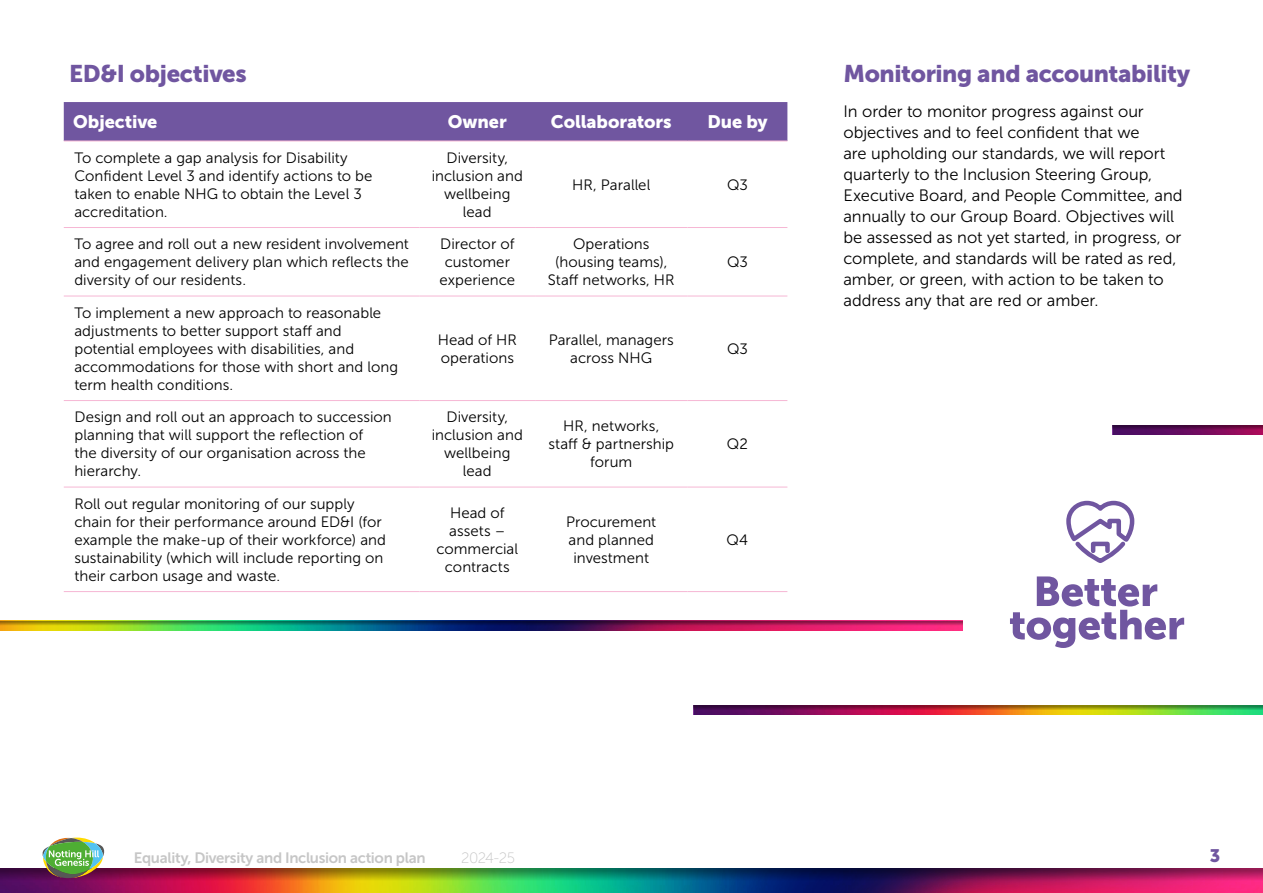
<style>
.page{position:relative;width:1263px;height:893px;background:#fff}
.page>*{position:absolute;margin:0;border:0;box-sizing:border-box;transform-origin:0 0}
.t1{font:24px "Museo Sans 900";letter-spacing:-.015em;color:#7056a0}
.t2{font:18px "Museo Sans 900";letter-spacing:-.005em;color:#fff}
.t3{font:18px "Museo Sans 900";color:#7056a0}
.t4{font:16.5px/21px "Museo Sans 300";color:#000}
.t5{font:15px/18px "Museo Sans 300";letter-spacing:.005em;color:#000;text-align:center}
.t6{font:15px "Museo Sans 700";letter-spacing:-.02em;color:#c6c6c6}
.t7{font:15px "Museo Sans 100";letter-spacing:-.04em;color:#c6c6c6}
</style>
<div class="page">
<img style="left:0;top:881px;width:1263px;height:12px">
<img style="left:0;top:869px;width:1263px;height:12px">
<svg style="left:42px;top:838px;width:63px;height:40px;background:#84a775"></svg>
<div style="left:64px;top:102px;width:723px;height:39px;background:#7056a0"></div>
<hr style="left:64px;top:141px;width:356px;height:1px;background:#f6b7d4">
<hr style="left:420px;top:141px;width:115px;height:1px;background:#f6b7d4">
<hr style="left:535px;top:141px;width:152px;height:1px;background:#f6b7d4">
<hr style="left:687px;top:141px;width:100px;height:1px;background:#f6b7d4">
<hr style="left:64px;top:227px;width:356px;height:1px;background:#f6b7d4">
<hr style="left:420px;top:227px;width:115px;height:1px;background:#f6b7d4">
<hr style="left:535px;top:227px;width:152px;height:1px;background:#f6b7d4">
<hr style="left:687px;top:227px;width:100px;height:1px;background:#f6b7d4">
<hr style="left:64px;top:296px;width:356px;height:1px;background:#f6b7d4">
<hr style="left:420px;top:296px;width:115px;height:1px;background:#f6b7d4">
<hr style="left:535px;top:296px;width:152px;height:1px;background:#f6b7d4">
<hr style="left:687px;top:296px;width:100px;height:1px;background:#f6b7d4">
<hr style="left:64px;top:400px;width:356px;height:1px;background:#f6b7d4">
<hr style="left:420px;top:400px;width:115px;height:1px;background:#f6b7d4">
<hr style="left:535px;top:400px;width:152px;height:1px;background:#f6b7d4">
<hr style="left:687px;top:400px;width:100px;height:1px;background:#f6b7d4">
<hr style="left:64px;top:487px;width:356px;height:1px;background:#f6b7d4">
<hr style="left:420px;top:487px;width:115px;height:1px;background:#f6b7d4">
<hr style="left:535px;top:487px;width:152px;height:1px;background:#f6b7d4">
<hr style="left:687px;top:487px;width:100px;height:1px;background:#f6b7d4">
<hr style="left:64px;top:591px;width:356px;height:1px;background:#f6b7d4">
<hr style="left:420px;top:591px;width:115px;height:1px;background:#f6b7d4">
<hr style="left:535px;top:591px;width:152px;height:1px;background:#f6b7d4">
<hr style="left:687px;top:591px;width:100px;height:1px;background:#f6b7d4">
<img style="left:0;top:625px;width:962px;height:5px">
<svg style="left:0;top:621px;width:962px;height:4px;background:#544546"></svg>
<img style="left:693px;top:710px;width:570px;height:5px">
<svg style="left:693px;top:706px;width:570px;height:4px;background:#7c512f"></svg>
<img style="left:1112px;top:430px;width:151px;height:4px">
<svg style="left:1112px;top:425px;width:151px;height:5px"></svg>
<svg style="left:1066px;top:500px;width:69px;height:63px"></svg>
<svg style="left:1010px;top:576px;width:174px;height:72px"></svg>
<h1 class="t1" style="left:69px;top:60px;width:179px">ED&amp;I objectives</h1>
<h1 class="t1" style="left:843px;top:60px;width:348px">Monitoring and accountability</h1>
<p class="t4" style="left:843px;top:101px;width:341px">In order to monitor progress against our objectives and to feel confident that we<br>are upholding our standards, we will report quarterly to the Inclusion Steering Group, Executive Board, and People Committee, and annually to our Group Board. Objectives will be assessed as not yet started, in progress, or complete, and standards will be rated as red, amber, or green, with action to be taken to address any that are red or amber.</p>
<p class="t2" style="left:73px;top:112px;width:86px">Objective</p>
<p class="t2" style="left:448px;top:112px;width:60px">Owner</p>
<p class="t2" style="left:551px;top:112px;width:122px">Collaborators</p>
<p class="t2" style="left:707px;top:112px;width:62px">Due by</p>
<p class="t5" style="left:74px;top:149px;width:300px;text-align:left">To complete a gap analysis for Disability Confident Level 3 and identify actions to be taken to enable NHG to obtain the Level 3 accreditation.</p>
<p class="t5" style="left:432px;top:149px;width:93px">Diversity, inclusion and wellbeing lead</p>
<p class="t5" style="left:572px;top:176px;width:80px">HR, Parallel</p>
<p class="t5" style="left:727px;top:176px;width:22px">Q3</p>
<p class="t5" style="left:74px;top:235px;width:336px;text-align:justify">To agree and roll out a new resident involvement and engagement delivery plan which reflects the diversity of our residents.</p>
<p class="t5" style="left:440px;top:235px;width:77px">Director of customer experience</p>
<p class="t5" style="left:548px;top:235px;width:128px">Operations (housing teams),<br>Staff networks, HR</p>
<p class="t5" style="left:727px;top:253px;width:22px">Q3</p>
<p class="t5" style="left:74px;top:304px;width:325px;text-align:left">To implement a new approach to reasonable adjustments to better support staff and potential employees with disabilities, and accommodations for those with short and long term health conditions.</p>
<p class="t5" style="left:438px;top:331px;width:81px;text-align:left">Head of HR operations</p>
<p class="t5" style="left:549px;top:331px;width:127px">Parallel, managers across NHG</p>
<p class="t5" style="left:727px;top:340px;width:22px">Q3</p>
<p class="t5" style="left:74px;top:408px;width:319px;text-align:left">Design and roll out an approach to succession planning that will support the reflection of<br>the diversity of our organisation across the hierarchy.</p>
<p class="t5" style="left:432px;top:408px;width:93px">Diversity, inclusion and wellbeing lead</p>
<p class="t5" style="left:548px;top:417px;width:127px">HR, networks, staff &amp; partnership forum</p>
<p class="t5" style="left:74px;top:495px;width:313px;text-align:left">Roll out regular monitoring of our supply chain for their performance around ED&amp;I (for example the make-up of their workforce) and sustainability (which will include reporting on their carbon usage and waste.</p>
<p class="t5" style="left:436px;top:504px;width:83px">Head of assets – commercial contracts</p>
<p class="t5" style="left:566px;top:513px;width:92px">Procurement and planned investment</p>
<p class="t5" style="left:727px;top:435px;width:23px">Q2</p>
<p class="t5" style="left:727px;top:531px;width:23px">Q4</p>
<p class="t6" style="left:134px;top:850px;width:293px">Equality, Diversity and Inclusion action plan</p>
<p class="t7" style="left:461px;top:850px;width:55px">2024-25</p>
<p class="t3" style="left:1210px;top:846px;width:12px">3</p>
</div>
